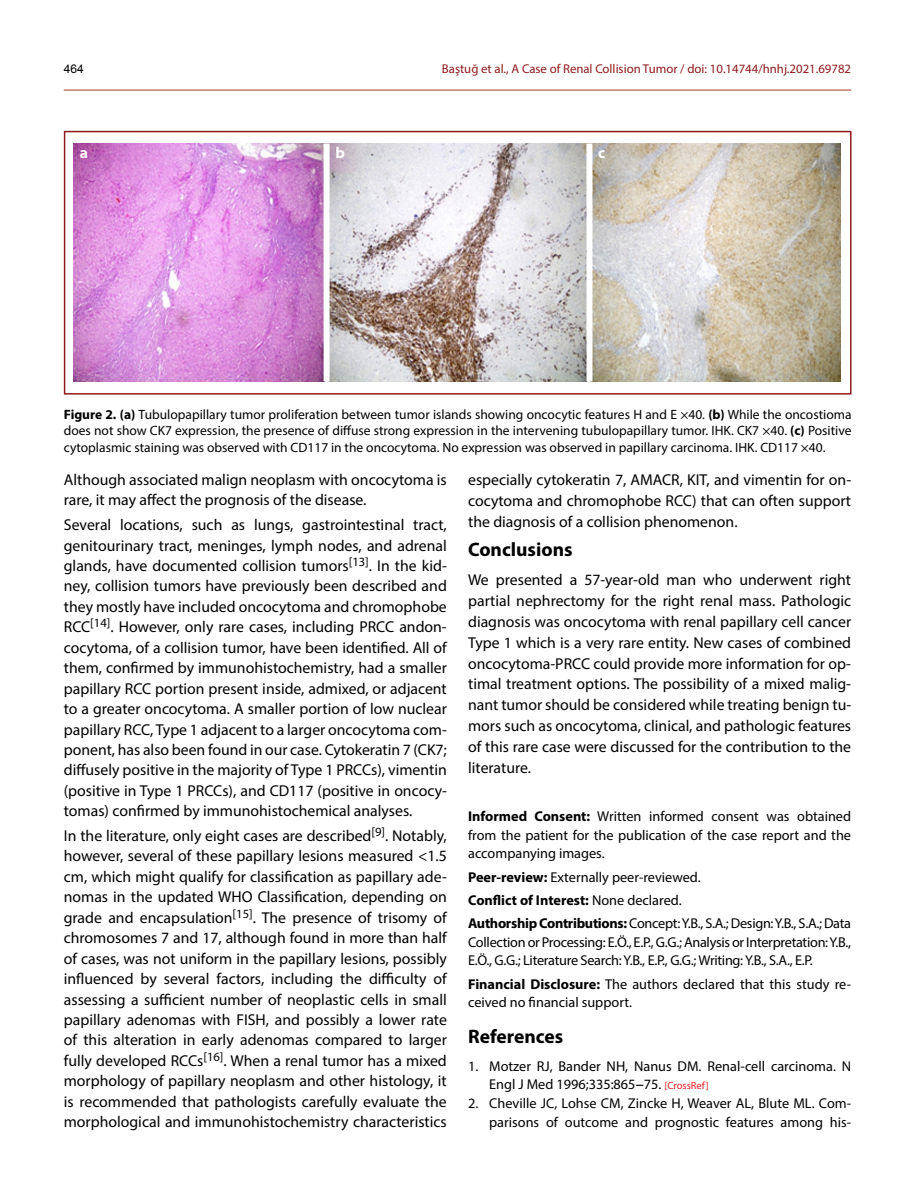
<style>
.page{position:relative;width:915px;height:1191px;background:#fff}
.page>*{position:absolute;margin:0;border:0;box-sizing:border-box;transform-origin:0 0}
.t1{font:700 19.5px "Myriad Pro";color:#000}
.t2{font:15.75px/20.4px "Myriad Pro";color:#000;text-align:justify}
.t3{font:700 15.75px "Myriad Pro";color:#fff}
.t4{font:14.25px/18.9px "Myriad Pro";color:#000}
.t5{font:14.25px/18.9px "Myriad Pro";letter-spacing:-.02em;color:#000}
.t6{font:13.5px/16.5px "Myriad Pro";color:#000;text-align:justify}
.t7{font:12.75px "Myriad Pro";color:#8f1b1e}
.t8{font:12px "Arial";color:#000}
.s1{font-weight:700}
.s2{font-family:"Helvetica"}
.s3{font-size:10.5px;color:#ed1d24}
</style>
<div class="page">
<hr style="left:64px;top:89px;width:786px;height:2px;background:#bd7f6c">
<div style="left:64px;top:131px;width:787px;height:263px;border:2px solid #8f1b1e"></div>
<img style="left:74px;top:143px;width:766px;height:238px">
<div style="left:323px;top:144px;width:6px;height:237px;background:#fff"></div>
<div style="left:586px;top:144px;width:6px;height:237px;background:#fff"></div>
<p class="t8" style="left:64px;top:60px;width:22px">464</p>
<p class="t7" style="left:442px;top:61px;width:410px">Baştuğ et al., A Case of Renal Collision Tumor / doi: 10.14744/hnhj.2021.69782</p>
<p class="t3" style="left:80px;top:143px;width:10px">a</p>
<p class="t3" style="left:335px;top:143px;width:11px">b</p>
<p class="t3" style="left:597px;top:143px;width:9px">c</p>
<p class="t6" style="left:64px;top:406px;width:789px"><span class="s1">Figure 2. (a)</span> Tubulopapillary tumor proliferation between tumor islands showing oncocytic features H and E ×40. <span class="s1">(b)</span> While the oncostioma does not show CK7 expression, the presence of diffuse strong expression in the intervening tubulopapillary tumor. IHK. CK7 ×40. <span class="s1">(c)</span> Positive cytoplasmic staining was observed with CD117 in the oncocytoma. No expression was observed in papillary carcinoma. IHK. CD117 ×40.</p>
<p class="t2" style="left:64px;top:469px;width:384px">Although associated malign neoplasm with oncocytoma is rare, it may affect the prognosis of the disease.</p>
<p class="t2" style="left:64px;top:514px;width:384px">Several locations, such as lungs, gastrointestinal tract, genitourinary tract, meninges, lymph nodes, and adrenal glands, have documented collision tumors<sup>[13]</sup>. In the kid&shy;ney, collision tumors have previously been described and they mostly have included oncocytoma and chromophobe RCC<sup>[14]</sup>. However, only rare cases, including PRCC andon&shy;cocytoma, of a collision tumor, have been identified. All of them, confirmed by immunohistochemistry, had a smaller papillary RCC portion present inside, admixed, or adjacent to a greater oncocytoma. A smaller portion of low nuclear papillary RCC, Type 1 adjacent to a larger oncocytoma com&shy;ponent, has also been found in our case. Cytokeratin 7 (CK7; diffusely positive in the majority of Type 1 PRCCs), vimentin (positive in Type 1 PRCCs), and CD117 (positive in oncocy&shy;tomas) confirmed by immunohistochemical analyses.</p>
<p class="t2" style="left:64px;top:825px;width:384px">In the literature, only eight cases are described<sup>[9]</sup>. Notably, however, several of these papillary lesions measured &lt;1.5 cm, which might qualify for classification as papillary ade&shy;nomas in the updated WHO Classification, depending on grade and encapsulation<sup>[15]</sup>. The presence of trisomy of chromosomes 7 and 17, although found in more than half of cases, was not uniform in the papillary lesions, possibly influenced by several factors, including the difficulty of assessing a sufficient number of neoplastic cells in small papillary adenomas with FISH, and possibly a lower rate of this alteration in early adenomas compared to larger fully developed RCCs<sup>[16]</sup>. When a renal tumor has a mixed morphology of papillary neoplasm and other histology, it is recommended that pathologists carefully evaluate the morphological and immunohistochemistry characteristics</p>
<p class="t2" style="left:468px;top:469px;width:384px;line-height:20.9px">especially cytokeratin 7, AMACR, KIT, and vimentin for on&shy;cocytoma and chromophobe RCC) that can often support the diagnosis of a collision phenomenon.</p>
<p class="t1" style="left:468px;top:536px;width:106px">Conclusions</p>
<p class="t2" style="left:468px;top:569px;width:384px;line-height:20.9px">We presented a 57-year-old man who underwent right partial nephrectomy for the right renal mass. Pathologic diagnosis was oncocytoma with renal papillary cell cancer Type 1 which is a very rare entity. New cases of combined oncocytoma-PRCC could provide more information for op&shy;timal treatment options. The possibility of a mixed malig&shy;nant tumor should be considered while treating benign tu&shy;mors such as oncocytoma, clinical, and pathologic features of this rare case were discussed for the contribution to the literature.</p>
<p class="t4" style="left:468px;top:806px;width:384px;text-align:justify"><span class="s1">Informed Consent:</span> Written informed consent was obtained from the patient for the publication of the case report and the accompanying images.</p>
<p class="t4" style="left:468px;top:865px;width:384px;line-height:23.1px"><span class="s1">Peer-review:</span> Externally peer-reviewed.<br><span class="s1">Conflict of Interest:</span> None declared.<br><span class="s1">Authorship Contributions:</span> Concept: Y.B., S.A.; Design: Y.B., S.A.; Data</p>
<p class="t5" style="left:468px;top:932px;width:384px">Collection or Processing: E.Ö., E.P., G.G.; Analysis or Interpretation: Y.B.,<br>E.Ö., G.G.; Literature Search: Y.B., E.P., G.G.; Writing: Y.B., S.A., E.P.</p>
<p class="t4" style="left:468px;top:974px;width:384px"><span class="s1">Financial Disclosure:</span> The authors declared that this study re&shy;ceived no financial support.</p>
<p class="t1" style="left:468px;top:1024px;width:96px">References</p>
<p class="t4" style="left:489px;top:1056px;width:363px;text-indent:-21px">1. Motzer RJ, Bander NH, Nanus DM. Renal-cell carcinoma. N<br>Engl J Med 1996;335:865<span class="s2">−</span>75. <span class="s3">[CrossRef]</span></p>
<p class="t4" style="left:468px;top:1093px;width:384px;text-align:right">2. Cheville JC, Lohse CM, Zincke H, Weaver AL, Blute ML. Com&shy;parisons of outcome and prognostic features among his-</p>
</div>
